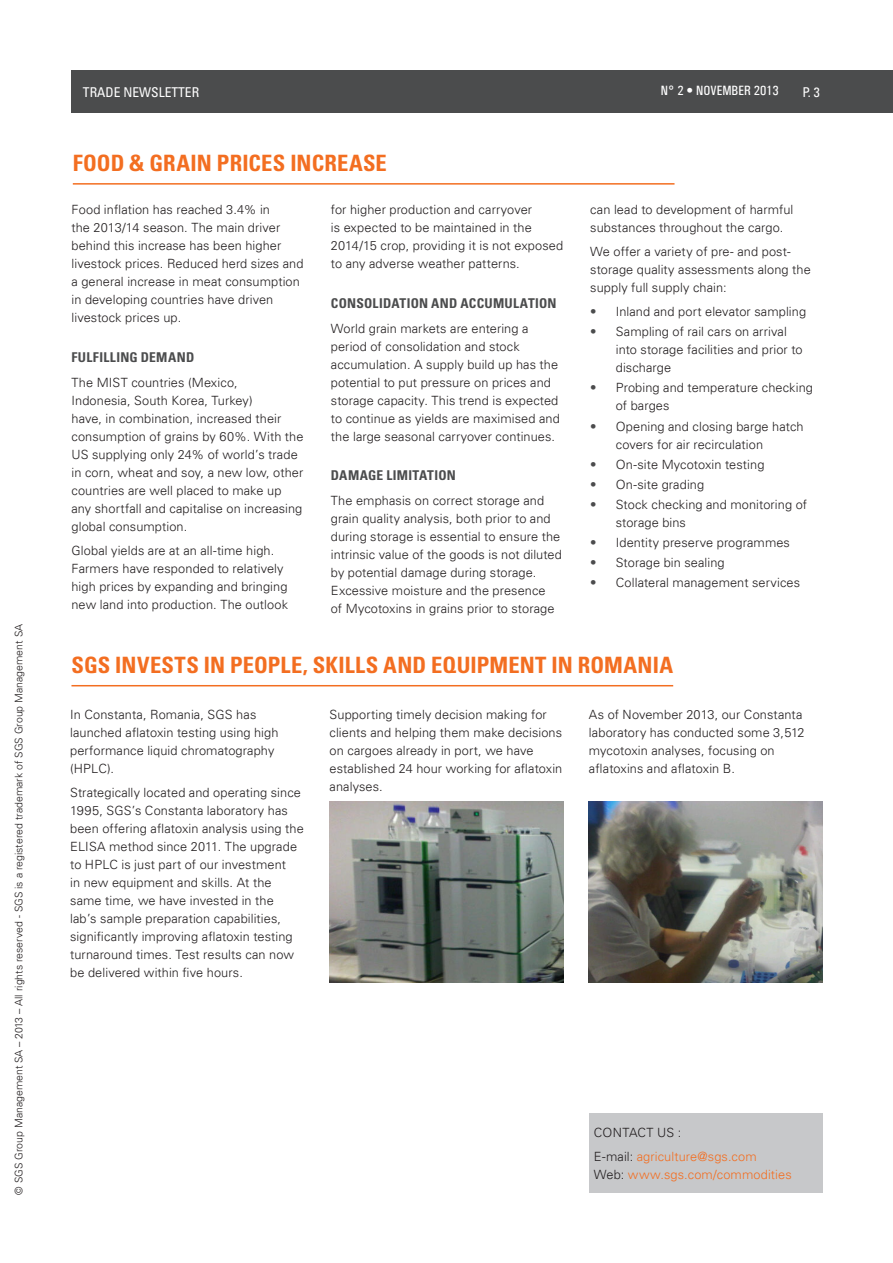
<style>
.page{position:relative;width:893px;height:1263px;background:#fff}
.page>*{position:absolute;margin:0;border:0;box-sizing:border-box;transform-origin:0 0}
.SUBHEADINGS{font:700 condensed 22.5px "Univers LT";letter-spacing:.005em;color:#f36e21}
.SUBHEADINGS-2{font:700 condensed 13.5px "Univers LT";letter-spacing:.02em;color:#4b4c4d}
.t1{font:condensed 13.5px "Univers LT";color:#fff}
.t2{font:500 condensed 13.5px "Univers";color:#fff}
.BODY_TEXT_LISTS_SPAC{font:300 12.75px/18px "Univers LT";letter-spacing:.01em;color:#231f20}
.BODY_TEXT_LISTS_SPAC-2{font:300 12.75px/18px "Univers LT";letter-spacing:.01em;color:#f36e21}
.t3{font:300 10.5px "Univers LT";color:#231f20}
.s1{color:#4b4c4d}
.s2{color:#231f20}
</style>
<div class="page">
<div style="left:71px;top:70px;width:822px;height:43px;background:#4b4c4d"></div>
<hr style="left:73px;top:183px;width:601px;height:2px;background:#f36e21">
<div style="left:589px;top:1114px;width:234px;height:79px;background:#c7c8ca"></div>
<hr style="left:71px;top:685px;width:602px;height:1px;background:#f36e21">
<img style="left:330px;top:802px;width:233px;height:180px">
<img style="left:589px;top:802px;width:234px;height:180px">
<p class="t3" style="left:12px;top:1194px;width:572px;rotate:-90deg">© SGS Group Management SA – 2013 – All rights reserved - SGS is a registered trademark of SGS Group Management SA</p>
<p class="t1" style="left:83px;top:83px;width:118px">TRADE NEWSLETTER</p>
<p class="t2" style="left:661px;top:83px;width:119px">N° 2 • NOVEMBER 2013</p>
<p class="t1" style="left:802px;top:83px;width:19px">P. 3</p>
<p class="SUBHEADINGS" style="left:73px;top:149px;width:316px">FOOD &amp; GRAIN PRICES INCREASE</p>
<p class="BODY_TEXT_LISTS_SPAC" style="left:71px;top:201px;width:234px">Food inflation has reached 3.4% in<br>the 2013/14 season. The main driver behind this increase has been higher livestock prices. Reduced herd sizes and a general increase in meat consumption in developing countries have driven livestock prices up.</p>
<p class="SUBHEADINGS-2" style="left:71px;top:349px;width:124px">FULFILLING DEMAND</p>
<p class="BODY_TEXT_LISTS_SPAC" style="left:71px;top:373px;width:234px">The MIST countries (Mexico,<br>Indonesia, South Korea, Turkey)<br>have, in combination, increased their consumption of grains by 60%. With the US supplying only 24% of world’s trade in corn, wheat and soy, a new low, other countries are well placed to make up any shortfall and capitalise on increasing global consumption.</p>
<p class="BODY_TEXT_LISTS_SPAC" style="left:71px;top:541px;width:218px">Global yields are at an all-time high.<br>Farmers have responded to relatively high prices by expanding and bringing new land into production. The outlook</p>
<p class="BODY_TEXT_LISTS_SPAC" style="left:331px;top:201px;width:234px">for higher production and carryover<br>is expected to be maintained in the 2014/15 crop, providing it is not exposed to any adverse weather patterns.</p>
<p class="SUBHEADINGS-2" style="left:331px;top:295px;width:227px">CONSOLIDATION AND ACCUMULATION</p>
<p class="BODY_TEXT_LISTS_SPAC" style="left:331px;top:319px;width:230px">World grain markets are entering a period of consolidation and stock accumulation. A supply build up has the potential to put pressure on prices and storage capacity. This trend is expected to continue as yields are maximised and the large seasonal carryover continues.</p>
<p class="SUBHEADINGS-2" style="left:331px;top:467px;width:126px">DAMAGE LIMITATION</p>
<p class="BODY_TEXT_LISTS_SPAC" style="left:331px;top:492px;width:233px">The emphasis on correct storage and grain quality analysis, both prior to and during storage is essential to ensure the intrinsic value of the goods is not diluted by potential damage during storage.<br>Excessive moisture and the presence<br>of Mycotoxins in grains prior to storage</p>
<p class="BODY_TEXT_LISTS_SPAC" style="left:590px;top:201px;width:205px">can lead to development of harmful substances throughout the cargo.</p>
<p class="BODY_TEXT_LISTS_SPAC" style="left:590px;top:243px;width:222px">We offer a variety of pre- and post&shy;storage quality assessments along the supply full supply chain:</p>
<p class="BODY_TEXT_LISTS_SPAC" style="left:590px;top:303px;width:217px"><span class="s1">•</span> Inland and port elevator sampling</p>
<p class="BODY_TEXT_LISTS_SPAC" style="left:616px;top:323px;width:188px;text-indent:-26px"><span class="s1">•</span> Sampling of rail cars on arrival into storage facilities and prior to discharge</p>
<p class="BODY_TEXT_LISTS_SPAC" style="left:616px;top:379px;width:199px;text-indent:-26px"><span class="s1">•</span> Probing and temperature checking of barges</p>
<p class="BODY_TEXT_LISTS_SPAC" style="left:616px;top:417px;width:189px;text-indent:-26px"><span class="s1">•</span> Opening and closing barge hatch covers for air recirculation</p>
<p class="BODY_TEXT_LISTS_SPAC" style="left:590px;top:455px;width:176px"><span class="s1">•</span> On-site Mycotoxin testing</p>
<p class="BODY_TEXT_LISTS_SPAC" style="left:590px;top:475px;width:115px"><span class="s1">•</span> On-site grading</p>
<p class="BODY_TEXT_LISTS_SPAC" style="left:616px;top:495px;width:193px;text-indent:-26px"><span class="s1">•</span> Stock checking and monitoring of storage bins</p>
<p class="BODY_TEXT_LISTS_SPAC" style="left:590px;top:533px;width:201px"><span class="s1">•</span> Identity preserve programmes</p>
<p class="BODY_TEXT_LISTS_SPAC" style="left:590px;top:554px;width:136px"><span class="s1">•</span> Storage bin sealing</p>
<p class="BODY_TEXT_LISTS_SPAC" style="left:590px;top:574px;width:211px"><span class="s1">•</span> Collateral management services</p>
<p class="SUBHEADINGS" style="left:71px;top:651px;width:603px">SGS INVESTS IN PEOPLE, SKILLS AND EQUIPMENT IN ROMANIA</p>
<p class="BODY_TEXT_LISTS_SPAC" style="left:330px;top:706px;width:234px">Supporting timely decision making for clients and helping them make decisions on cargoes already in port, we have established 24 hour working for aflatoxin analyses.</p>
<p class="BODY_TEXT_LISTS_SPAC" style="left:589px;top:706px;width:217px">As of November 2013, our Constanta laboratory has conducted some 3,512 mycotoxin analyses, focusing on aflatoxins and aflatoxin B.</p>
<p class="BODY_TEXT_LISTS_SPAC" style="left:70px;top:706px;width:210px">In Constanta, Romania, SGS has launched aflatoxin testing using high performance liquid chromatography (HPLC).</p>
<p class="BODY_TEXT_LISTS_SPAC" style="left:70px;top:784px;width:235px">Strategically located and operating since 1995, SGS’s Constanta laboratory has been offering aflatoxin analysis using the ELISA method since 2011. The upgrade to HPLC is just part of our investment<br>in new equipment and skills. At the same time, we have invested in the<br>lab’s sample preparation capabilities, significantly improving aflatoxin testing turnaround times. Test results can now be delivered within five hours.</p>
<p class="BODY_TEXT_LISTS_SPAC" style="left:594px;top:1123px;width:89px">CONTACT US :</p>
<p class="BODY_TEXT_LISTS_SPAC-2" style="left:594px;top:1147px;width:199px"><span class="s2">E-mail:</span> agriculture@sgs.com<br><span class="s2">Web:</span> www.sgs.com/commodities</p>
</div>
